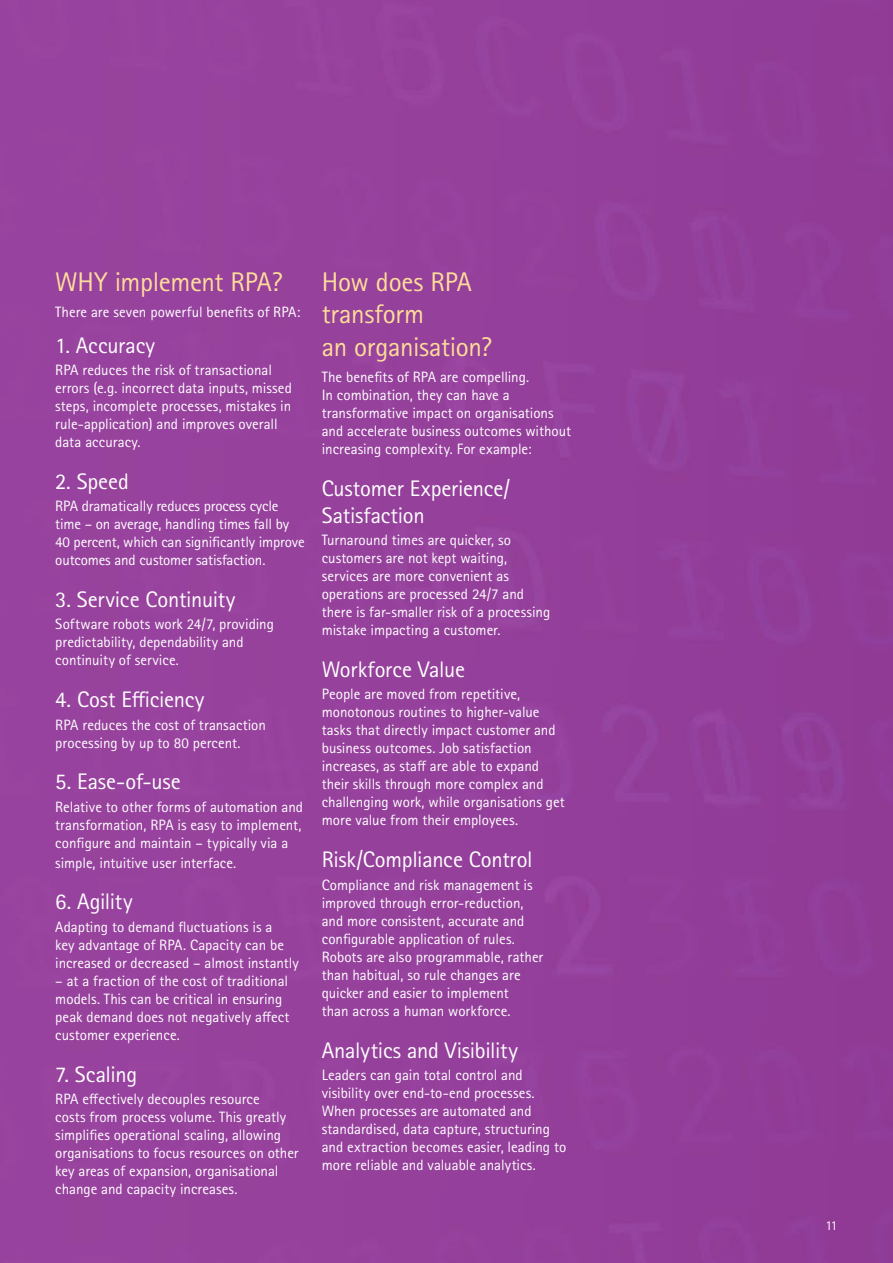
<style>
.page{position:relative;width:893px;height:1263px;background:#95409b}
.page>*{position:absolute;margin:0;border:0;box-sizing:border-box;transform-origin:0 0}
.t1{font:27px/32.4px "Rotis Sans Seriffor ACN";letter-spacing:-.01em;color:#fd9}
.t2{font:22.5px/27px "Rotis Sans Seriffor ACN";letter-spacing:-.01em;color:#fff}
.t3{font:15px/18px "Rotis Sans Seriffor ACN";color:#fff}
.t4{font:13.5px "Rotis Sans Seriffor ACN";color:#fff}
</style>
<div class="page">
<h1 class="t1" style="left:55px;top:266px;width:229px">WHY implement RPA?</h1>
<p class="t3" style="left:55px;top:303px;width:247px">There are seven powerful benefits of RPA:</p>
<h2 class="t2" style="left:55px;top:332px;width:101px">1. Accuracy</h2>
<p class="t3" style="left:55px;top:361px;width:238px">RPA reduces the risk of transactional errors (e.g. incorrect data inputs, missed steps, incomplete processes, mistakes in rule-application) and improves overall data accuracy.</p>
<h2 class="t2" style="left:55px;top:468px;width:75px">2. Speed</h2>
<p class="t3" style="left:55px;top:497px;width:251px">RPA dramatically reduces process cycle time – on average, handling times fall by 40 percent, which can significantly improve outcomes and customer satisfaction.</p>
<h2 class="t2" style="left:55px;top:586px;width:182px">3. Service Continuity</h2>
<p class="t3" style="left:55px;top:615px;width:220px">Software robots work 24/7, providing predictability, dependability and continuity of service.</p>
<h2 class="t2" style="left:55px;top:686px;width:151px">4. Cost Efficiency</h2>
<p class="t3" style="left:55px;top:716px;width:212px">RPA reduces the cost of transaction processing by up to 80 percent.</p>
<h2 class="t2" style="left:55px;top:768px;width:127px">5. Ease-of-use</h2>
<p class="t3" style="left:55px;top:798px;width:249px;text-align:justify">Relative to other forms of automation and transformation, RPA is easy to implement, configure and maintain – typically via a</p>
<p class="t3" style="left:55px;top:853px;width:183px">simple, intuitive user interface.</p>
<h2 class="t2" style="left:55px;top:888px;width:79px">6. Agility</h2>
<p class="t3" style="left:55px;top:918px;width:245px">Adapting to demand fluctuations is a<br>key advantage of RPA. Capacity can be increased or decreased – almost instantly</p>
<p class="t3" style="left:55px;top:972px;width:236px">– at a fraction of the cost of traditional models. This can be critical in ensuring peak demand does not negatively affect customer experience.</p>
<h2 class="t2" style="left:55px;top:1060px;width:84px">7. Scaling</h2>
<p class="t3" style="left:55px;top:1090px;width:245px">RPA effectively decouples resource<br>costs from process volume. This greatly simplifies operational scaling, allowing organisations to focus resources on other key areas of expansion, organisational change and capacity increases.</p>
<h1 class="t1" style="left:322px;top:266px;width:171px">How does RPA transform<br>an organisation?</h1>
<p class="t3" style="left:322px;top:368px;width:251px">The benefits of RPA are compelling.<br>In combination, they can have a transformative impact on organisations and accelerate business outcomes without increasing complexity. For example:</p>
<h2 class="t2" style="left:322px;top:475px;width:190px">Customer Experience/<br>Satisfaction</h2>
<p class="t3" style="left:322px;top:531px;width:230px">Turnaround times are quicker, so customers are not kept waiting, services are more convenient as operations are processed 24/7 and there is far-smaller risk of a processing mistake impacting a customer.</p>
<h2 class="t2" style="left:322px;top:656px;width:145px">Workforce Value</h2>
<p class="t3" style="left:322px;top:685px;width:244px">People are moved from repetitive, monotonous routines to higher-value tasks that directly impact customer and business outcomes. Job satisfaction increases, as staff are able to expand their skills through more complex and challenging work, while organisations get more value from their employees.</p>
<h2 class="t2" style="left:322px;top:846px;width:212px">Risk/Compliance Control</h2>
<p class="t3" style="left:322px;top:876px;width:223px">Compliance and risk management is improved through error-reduction, and more consistent, accurate and configurable application of rules.<br>Robots are also programmable, rather than habitual, so rule changes are quicker and easier to implement<br>than across a human workforce.</p>
<h2 class="t2" style="left:322px;top:1036px;width:198px">Analytics and Visibility</h2>
<p class="t3" style="left:322px;top:1066px;width:246px">Leaders can gain total control and visibility over end-to-end processes.<br>When processes are automated and standardised, data capture, structuring and extraction becomes easier, leading to more reliable and valuable analytics.</p>
<p class="t4" style="left:825px;top:1217px;width:14px">11</p>
</div>
